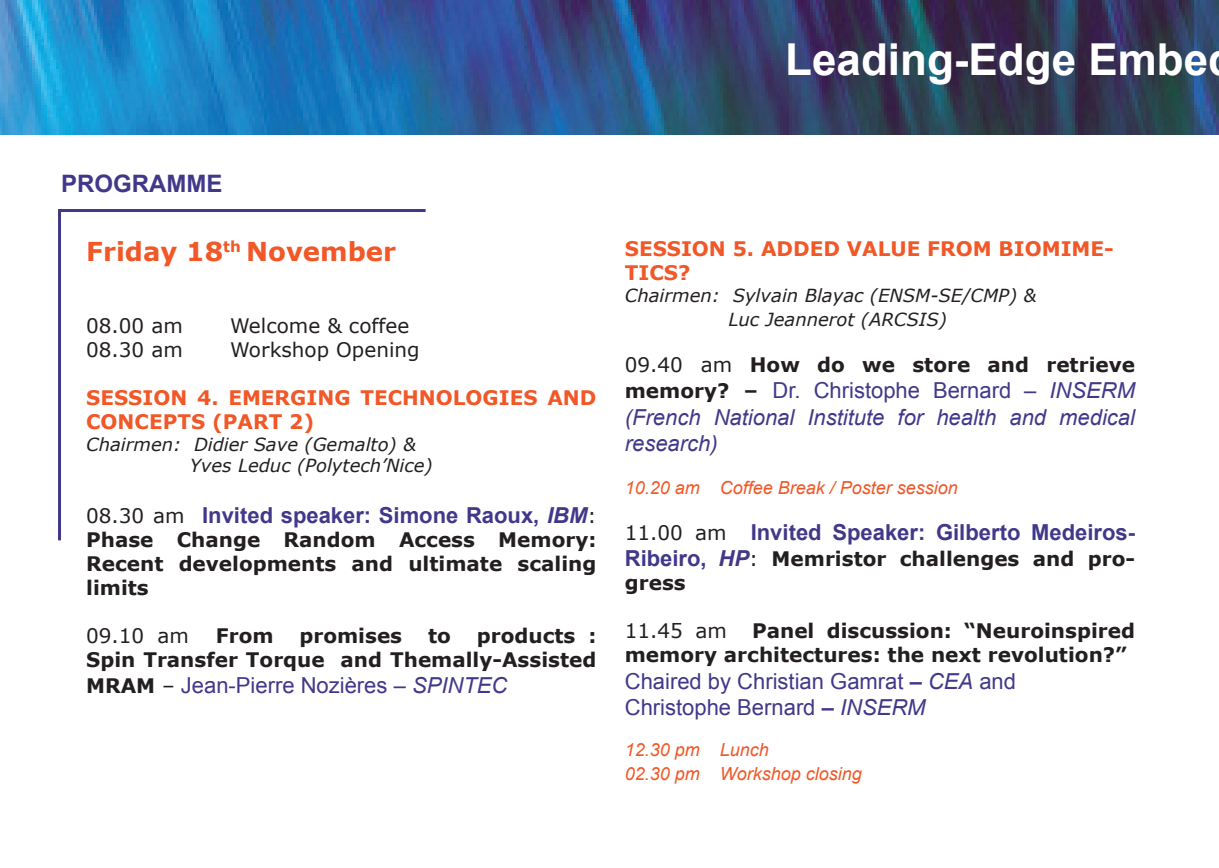
<style>
.page{position:relative;width:1219px;height:868px;background:#fff}
.page>*{position:absolute;margin:0;border:0;box-sizing:border-box;transform-origin:0 0}
.t1{font:700 44px "Arial";color:#fff}
.t2{font:700 26px "Verdana";color:#f15727}
.t3{font:700 24px "Arial";color:#413889}
.t4{font:22px/26.4px "Arial";color:#413889}
.t5{font:italic 22px/26.4px "Arial";color:#413889;text-align:justify}
.t6{font:700 22px "Arial";color:#413889}
.t7{font:700 20px/24px "Verdana";color:#231f20}
.t8{font:700 20px/24px "Verdana";color:#f15727}
.t9{font:20px "Verdana";color:#231f20}
.t10{font:italic 18px/21.6px "Verdana";color:#231f20}
.t11{font:italic 18px/24px "Arial";color:#f15727}
.s1{font-family:"Verdana";font-weight:400;font-size:20px;color:#231f20}
.s2{font-style:italic}
.s3{font-family:"Verdana";font-weight:700;font-size:20px;color:#231f20}
.s4{font-family:"Verdana";font-size:20px;color:#231f20}
.s5{font-weight:400}
.s6{font-family:"Verdana";font-weight:700;font-style:normal;font-size:20px;color:#231f20}
.s7{font-style:normal}
.s8{font-family:"Arial";font-size:22px;color:#413889}
.s9{font-family:"Arial";font-style:italic;font-size:22px;color:#413889}
.s10{font-weight:700;font-style:italic}
</style>
<div class="page">
<img style="left:0;top:0;width:1195px;height:135px">
<img style="left:1195px;top:0;width:24px;height:135px">
<hr style="left:58px;top:209px;width:368px;height:3px;background:#413889">
<hr style="left:58px;top:211px;width:3px;height:329px;background:#413889">
<h1 class="t1" style="left:785px;top:30px;width:424px">Leading-Edge Embe</h1>
<p class="t3" style="left:61px;top:168px;width:163px">PROGRAMME</p>
<h2 class="t2" style="left:86px;top:235px;width:311px">Friday 18<sup>th</sup> November</h2>
<p class="t9" style="left:86px;top:313px;width:98px">08.00 am</p>
<p class="t9" style="left:230px;top:313px;width:181px">Welcome &amp; coffee</p>
<p class="t9" style="left:86px;top:337px;width:98px">08.30 am</p>
<p class="t9" style="left:230px;top:337px;width:191px">Workshop Opening</p>
<p class="t8" style="left:86px;top:385px;width:512px">SESSION 4. EMERGING TECHNOLOGIES AND<br>CONCEPTS (PART 2)</p>
<p class="t10" style="left:190px;top:432px;width:244px;text-indent:-104px">Chairmen: Didier Save (Gemalto) &amp;<br>Yves Leduc (Polytech’Nice)</p>
<p class="t6" style="left:86px;top:500px;width:512px"><span class="s1">08.30 am</span> Invited speaker: Simone Raoux, <span class="s2">IBM</span><span class="s1">:</span></p>
<p class="t7" style="left:86px;top:527px;width:512px;text-align:justify">Phase Change Random Access Memory:<br>Recent developments and ultimate scaling limits</p>
<p class="t9" style="left:86px;top:622px;width:104px">09.10 am</p>
<p class="t7" style="left:216px;top:623px;width:59px">From</p>
<p class="t7" style="left:299px;top:623px;width:104px">promises</p>
<p class="t7" style="left:428px;top:623px;width:24px">to</p>
<p class="t7" style="left:86px;top:623px;width:512px;text-align:right">products :<br>Spin Transfer Torque and Themally-Assisted</p>
<p class="t4" style="left:86px;top:672px;width:423px"><span class="s3">MRAM</span> <span class="s4">–</span> Jean-Pierre Nozières – <span class="s2">SPINTEC</span></p>
<p class="t8" style="left:625px;top:236px;width:491px">SESSION 5. ADDED VALUE FROM BIOMIME-<br>TICS?</p>
<p class="t10" style="left:728px;top:283px;width:310px;line-height:24px;text-indent:-104px">Chairmen: Sylvain Blayac (ENSM-SE/CMP) &amp;<br>Luc Jeannerot (ARCSIS)</p>
<p class="t7" style="left:625px;top:352px;width:512px"><span class="s5">09.40 am</span> How do we store and retrieve</p>
<p class="t5" style="left:625px;top:377px;width:512px"><span class="s6">memory? –</span> <span class="s7">Dr. Christophe Bernard –</span> INSERM (French National Institute for health and medical research)</p>
<p class="t11" style="left:625px;top:476px;width:335px">10.20 am Coffee Break / Poster session</p>
<p class="t6" style="left:625px;top:517px;width:512px"><span class="s1">11.00 am</span> Invited Speaker: Gilberto Medeiros-</p>
<p class="t7" style="left:625px;top:546px;width:512px"><span class="s8">Ribeiro,</span> <span class="s9">HP</span><span class="s5">:</span> Memristor challenges and pro&shy;gress</p>
<p class="t9" style="left:625px;top:618px;width:104px">11.45 am</p>
<p class="t7" style="left:625px;top:618px;width:512px;text-indent:127px">Panel discussion: “Neuroinspired memory architectures: the next revolution?”</p>
<p class="t4" style="left:625px;top:668px;width:393px">Chaired by Christian Gamrat <span class="s10">–</span> <span class="s2">CEA</span> and<br>Christophe Bernard <span class="s10">–</span> <span class="s2">INSERM</span></p>
<p class="t11" style="left:625px;top:737px;width:239px">12.30 pm Lunch<br>02.30 pm Workshop closing</p>
</div>
